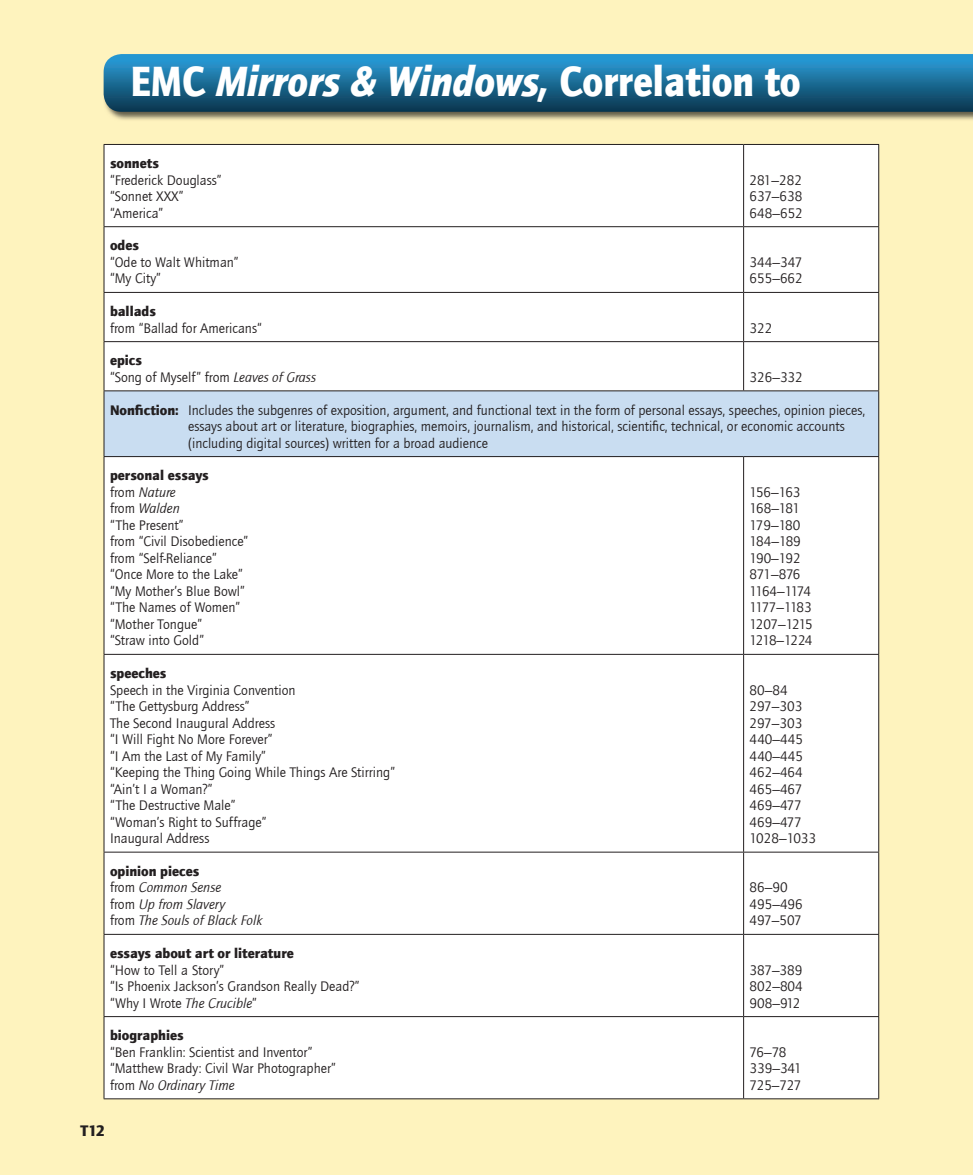
<style>
.page{position:relative;width:973px;height:1175px;background:#fff}
.page>*{position:absolute;margin:0;border:0;box-sizing:border-box;transform-origin:0 0}
.t1{font:900 43.5px "ITC Quay Sans Com";color:#fff;scale:.9 1}
.t2{font:900 15.75px "ITC Quay Sans Com";color:#231f20}
.t3{font:14.25px/16.5px "ITC Quay Sans Com";color:#231f20}
.t4{font:14.25px/16.5px "ITC Quay Sans Com";letter-spacing:-.07em;color:#231f20}
.t5{font:italic 14.25px/16.5px "ITC Quay Sans Com";color:#231f20}
.t6{font:900 14.25px "ITC Quay Sans Com";color:#231f20}
.t7{font:14.25px/16.5px "ITC Quay Sans Com";letter-spacing:-.03em;color:#231f20}
.s1{font-style:italic}
.s2{font-weight:900}
.s3{font-weight:900;font-style:normal}
.s4{font-style:normal}
</style>
<div class="page">
<hr style="left:972px;top:0;width:1px;height:1175px;background:#fef3be">
<div style="left:0;top:0;width:972px;height:1175px;background:#fef3be"></div>
<img style="left:103px;top:54px;width:870px;height:66px">
<svg style="left:104px;top:54px;width:868px;height:58px;background:#1b6b95"></svg>
<div style="left:105px;top:145px;width:773px;height:953px;background:#fff"></div>
<div style="left:104px;top:391px;width:774px;height:65px;background:#c9ddf1"></div>
<hr style="left:104px;top:144px;width:639px;height:1px;background:#231f20">
<hr style="left:104px;top:145px;width:1px;height:81px;background:#231f20">
<hr style="left:743px;top:144px;width:135px;height:1px;background:#231f20">
<hr style="left:743px;top:145px;width:1px;height:81px;background:#231f20">
<hr style="left:878px;top:145px;width:1px;height:81px;background:#231f20">
<hr style="left:104px;top:226px;width:639px;height:1px;background:#231f20">
<hr style="left:104px;top:227px;width:1px;height:65px;background:#231f20">
<hr style="left:743px;top:226px;width:135px;height:1px;background:#231f20">
<hr style="left:743px;top:227px;width:1px;height:65px;background:#231f20">
<hr style="left:878px;top:227px;width:1px;height:65px;background:#231f20">
<hr style="left:104px;top:292px;width:639px;height:1px;background:#231f20">
<hr style="left:104px;top:293px;width:1px;height:48px;background:#231f20">
<hr style="left:104px;top:341px;width:639px;height:1px;background:#231f20">
<hr style="left:104px;top:342px;width:1px;height:48px;background:#231f20">
<hr style="left:743px;top:342px;width:1px;height:48px;background:#231f20">
<hr style="left:878px;top:342px;width:1px;height:48px;background:#231f20">
<hr style="left:104px;top:390px;width:639px;height:1px;background:#231f20">
<hr style="left:104px;top:391px;width:1px;height:65px;background:#231f20">
<hr style="left:743px;top:390px;width:135px;height:1px;background:#231f20">
<hr style="left:878px;top:391px;width:1px;height:65px;background:#231f20">
<hr style="left:104px;top:456px;width:639px;height:1px;background:#231f20">
<hr style="left:104px;top:457px;width:1px;height:197px;background:#231f20">
<hr style="left:743px;top:456px;width:135px;height:1px;background:#231f20">
<hr style="left:743px;top:457px;width:1px;height:197px;background:#231f20">
<hr style="left:878px;top:457px;width:1px;height:197px;background:#231f20">
<hr style="left:104px;top:654px;width:639px;height:1px;background:#231f20">
<hr style="left:104px;top:655px;width:1px;height:196px;background:#231f20">
<hr style="left:743px;top:654px;width:135px;height:1px;background:#231f20">
<hr style="left:743px;top:655px;width:1px;height:196px;background:#231f20">
<hr style="left:878px;top:655px;width:1px;height:196px;background:#231f20">
<hr style="left:104px;top:851px;width:639px;height:1px;background:#231f20">
<hr style="left:104px;top:852px;width:1px;height:82px;background:#231f20">
<hr style="left:743px;top:851px;width:135px;height:1px;background:#231f20">
<hr style="left:743px;top:852px;width:1px;height:82px;background:#231f20">
<hr style="left:878px;top:852px;width:1px;height:82px;background:#231f20">
<hr style="left:104px;top:934px;width:639px;height:1px;background:#231f20">
<hr style="left:104px;top:934px;width:1px;height:82px;background:#231f20">
<hr style="left:743px;top:934px;width:135px;height:1px;background:#231f20">
<hr style="left:743px;top:934px;width:1px;height:82px;background:#231f20">
<hr style="left:878px;top:934px;width:1px;height:82px;background:#231f20">
<hr style="left:104px;top:1016px;width:639px;height:1px;background:#231f20">
<hr style="left:104px;top:1017px;width:1px;height:81px;background:#231f20">
<hr style="left:743px;top:1016px;width:135px;height:1px;background:#231f20">
<hr style="left:743px;top:1017px;width:1px;height:81px;background:#231f20">
<hr style="left:878px;top:1017px;width:1px;height:81px;background:#231f20">
<hr style="left:104px;top:1098px;width:639px;height:1px;background:#231f20">
<hr style="left:743px;top:1098px;width:135px;height:1px;background:#231f20">
<hr style="left:743px;top:292px;width:135px;height:1px;background:#231f20">
<hr style="left:743px;top:293px;width:1px;height:48px;background:#231f20">
<hr style="left:878px;top:293px;width:1px;height:48px;background:#231f20">
<hr style="left:743px;top:341px;width:135px;height:1px;background:#231f20">
<h1 class="t1" style="left:130px;top:53px;width:746px">EMC <span class="s1">Mirrors &amp; Windows,</span> Correlation to</h1>
<p class="t6" style="left:110px;top:154px;width:50px">sonnets</p>
<p class="t3" style="left:110px;top:171px;width:113px">“Frederick Douglass” “Sonnet XXX” “America”</p>
<p class="t3" style="left:749px;top:171px;width:55px;text-align:justify">281–282<br>637–638<br>648–652</p>
<p class="t6" style="left:110px;top:236px;width:30px">odes</p>
<p class="t3" style="left:110px;top:254px;width:130px">“Ode to Walt Whitman” “My City”</p>
<p class="t3" style="left:749px;top:254px;width:55px">344–347<br>655–662</p>
<p class="t6" style="left:110px;top:302px;width:47px">ballads</p>
<p class="t3" style="left:110px;top:319px;width:153px">from “Ballad for Americans“</p>
<p class="t3" style="left:749px;top:319px;width:24px">322</p>
<p class="t3" style="left:110px;top:352px;width:207px"><span class="s2">epics<br></span>“Song of Myself” from <span class="s1">Leaves of Grass</span></p>
<p class="t3" style="left:749px;top:369px;width:55px">326–332</p>
<p class="t3" style="left:188px;top:401px;width:678px;text-indent:-78px"><span class="s2">Nonfiction:</span> Includes the subgenres of exposition, argument, and functional text in the form of personal essays, speeches, opinion pieces, essays about art or literature, biographies, memoirs, journalism, and historical, scientific, technical, or economic accounts (including digital sources) written for a broad audience</p>
<p class="t3" style="left:110px;top:467px;width:140px"><span class="s2">personal essays<br></span>from <span class="s1">Nature<br></span>from <span class="s1">Walden<br></span>“The Present”<br>from “Civil Disobedience” from “Self-Reliance” “Once More to the Lake” “My Mother’s Blue Bowl” “The Names of Women” “Mother Tongue”<br>“Straw into Gold”</p>
<p class="t4" style="left:749px;top:483px;width:65px">156–163<br>168–181<br>179–180<br>184–189<br>190–192<br>871–876<br>1164–1174<br>1177–1183<br>1207–1215<br>1218–1224</p>
<p class="t6" style="left:110px;top:664px;width:58px">speeches</p>
<p class="t3" style="left:110px;top:681px;width:286px">Speech in the Virginia Convention<br>“The Gettysburg Address”<br>The Second Inaugural Address<br>“I Will Fight No More Forever”<br>“I Am the Last of My Family”<br>“Keeping the Thing Going While Things Are Stirring” “Ain’t I a Woman?”<br>“The Destructive Male”<br>“Woman’s Right to Suffrage”<br>Inaugural Address</p>
<p class="t3" style="left:749px;top:681px;width:68px">80–84<br>297–303<br>297–303<br>440–445<br>440–445<br>462–464<br>465–467<br>469–477<br>469–477<br>1028–1033</p>
<p class="t5" style="left:110px;top:862px;width:154px"><span class="s3">opinion pieces<br></span><span class="s4">from</span> Common Sense<br><span class="s4">from</span> Up from Slavery<br><span class="s4">from</span> The Souls of Black Folk</p>
<p class="t3" style="left:749px;top:879px;width:55px">86–90<br>495–496<br>497–507</p>
<p class="t6" style="left:110px;top:944px;width:185px">essays about art or literature</p>
<p class="t3" style="left:110px;top:961px;width:251px">“How to Tell a Story”<br>“Is Phoenix Jackson’s Grandson Really Dead?” “Why I Wrote <span class="s1">The Crucible</span>”</p>
<p class="t3" style="left:749px;top:961px;width:55px;text-align:justify">387–389<br>802–804<br>908–912</p>
<p class="t6" style="left:110px;top:1026px;width:75px">biographies</p>
<p class="t3" style="left:110px;top:1043px;width:227px">“Ben Franklin: Scientist and Inventor” “Matthew Brady: Civil War Photographer” from <span class="s1">No Ordinary Time</span></p>
<p class="t7" style="left:749px;top:1043px;width:54px">76–78<br>339–341<br>725–727</p>
<p class="t2" style="left:80px;top:1120px;width:26px">T12</p>
</div>
